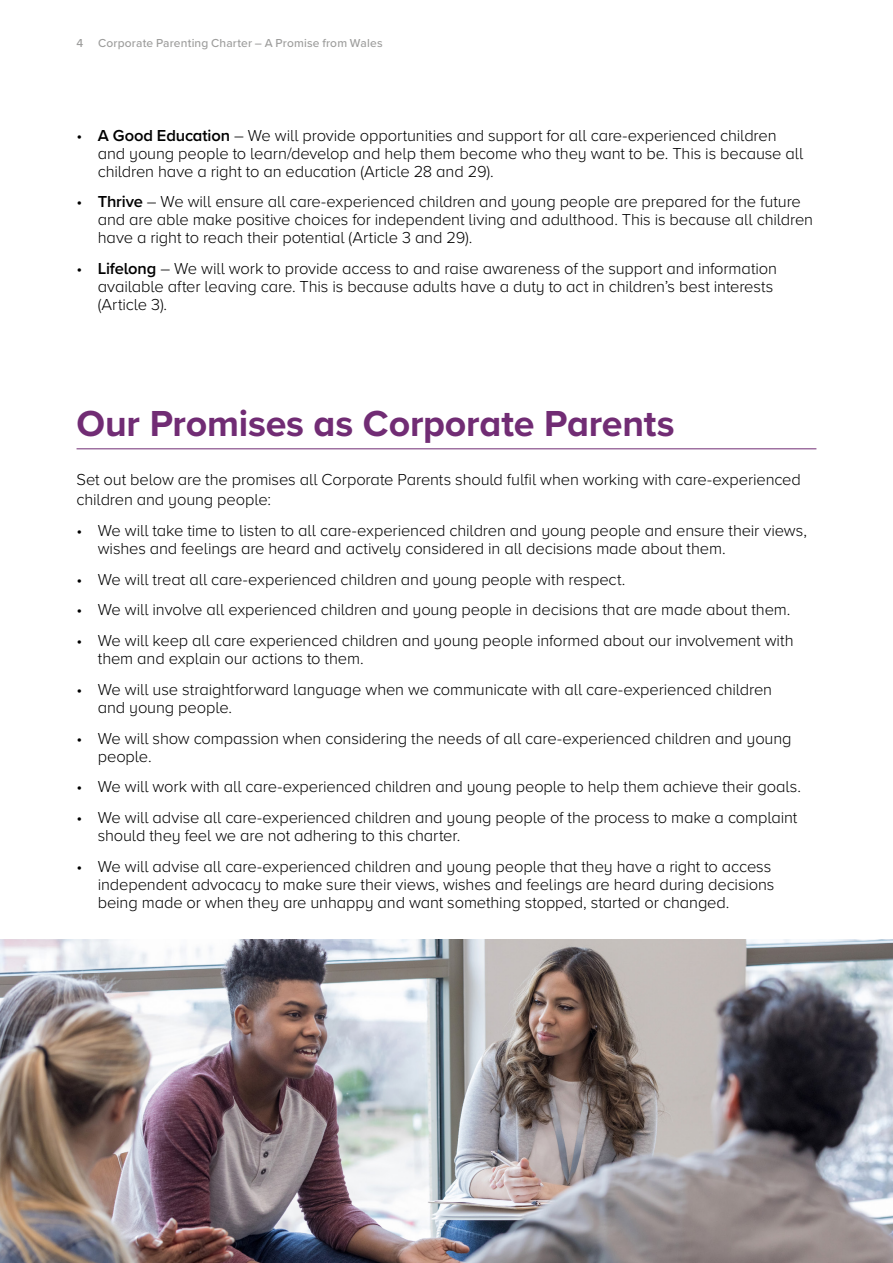
<style>
.page{position:relative;width:893px;height:1263px;background:#fff}
.page>*{position:absolute;margin:0;border:0;box-sizing:border-box;transform-origin:0 0}
.H1_Heading{font:700 37.5px "Proxima Nova";letter-spacing:-.005em;color:#712c74}
.Bullets{font:300 16.5px/18px "Proxima Nova";letter-spacing:-.01em;color:#000}
.Last_Bullet{font:300 16.5px/18px "Proxima Nova";letter-spacing:-.01em;color:#000}
.Body{font:300 16.5px/19.8px "Proxima Nova";letter-spacing:-.01em;color:#000}
.t1{font:500 12px "Proxima Nova";letter-spacing:.015em;color:#9d9d9c}
.s1{font-weight:600}
</style>
<div class="page">
<hr style="left:77px;top:448px;width:739px;height:1px;background:#712c74">
<img style="left:0;top:940px;width:893px;height:323px">
<p class="t1" style="left:77px;top:34px;width:308px">4 Corporate Parenting Charter – A Promise from Wales</p>
<p class="Bullets" style="left:98px;top:125px;width:707px;text-indent:-21px">• <span class="s1">A Good Education</span> – We will provide opportunities and support for all care-experienced children and young people to learn/develop and help them become who they want to be. This is because all children have a right to an education (Article 28 and 29).</p>
<p class="Bullets" style="left:98px;top:192px;width:717px;text-indent:-21px">• <span class="s1">Thrive</span> – We will ensure all care-experienced children and young people are prepared for the future and are able make positive choices for independent living and adulthood. This is because all children have a right to reach their potential (Article 3 and 29).</p>
<p class="Last_Bullet" style="left:98px;top:259px;width:681px;text-indent:-21px">• <span class="s1">Lifelong</span> – We will work to provide access to and raise awareness of the support and information available after leaving care. This is because adults have a duty to act in children’s best interests (Article 3).</p>
<h1 class="H1_Heading" style="left:77px;top:395px;width:600px">Our Promises as Corporate Parents</h1>
<p class="Body" style="left:77px;top:469px;width:726px">Set out below are the promises all Corporate Parents should fulfil when working with care-experienced children and young people:</p>
<p class="Bullets" style="left:98px;top:520px;width:711px;text-indent:-21px">• We will take time to listen to all care-experienced children and young people and ensure their views, wishes and feelings are heard and actively considered in all decisions made about them.</p>
<p class="Bullets" style="left:77px;top:569px;width:550px">• We will treat all care-experienced children and young people with respect.</p>
<p class="Bullets" style="left:77px;top:600px;width:715px">• We will involve all experienced children and young people in decisions that are made about them.</p>
<p class="Bullets" style="left:98px;top:631px;width:697px;text-indent:-21px">• We will keep all care experienced children and young people informed about our involvement with them and explain our actions to them.</p>
<p class="Bullets" style="left:98px;top:679px;width:676px;text-indent:-21px">• We will use straightforward language when we communicate with all care-experienced children and young people.</p>
<p class="Bullets" style="left:98px;top:728px;width:695px;text-indent:-21px">• We will show compassion when considering the needs of all care-experienced children and young people.</p>
<p class="Bullets" style="left:77px;top:777px;width:726px">• We will work with all care-experienced children and young people to help them achieve their goals.</p>
<p class="Bullets" style="left:98px;top:808px;width:701px;text-indent:-21px">• We will advise all care-experienced children and young people of the process to make a complaint should they feel we are not adhering to this charter.</p>
<p class="Last_Bullet" style="left:98px;top:856px;width:678px;text-indent:-21px">• We will advise all care-experienced children and young people that they have a right to access independent advocacy to make sure their views, wishes and feelings are heard during decisions being made or when they are unhappy and want something stopped, started or changed.</p>
</div>
